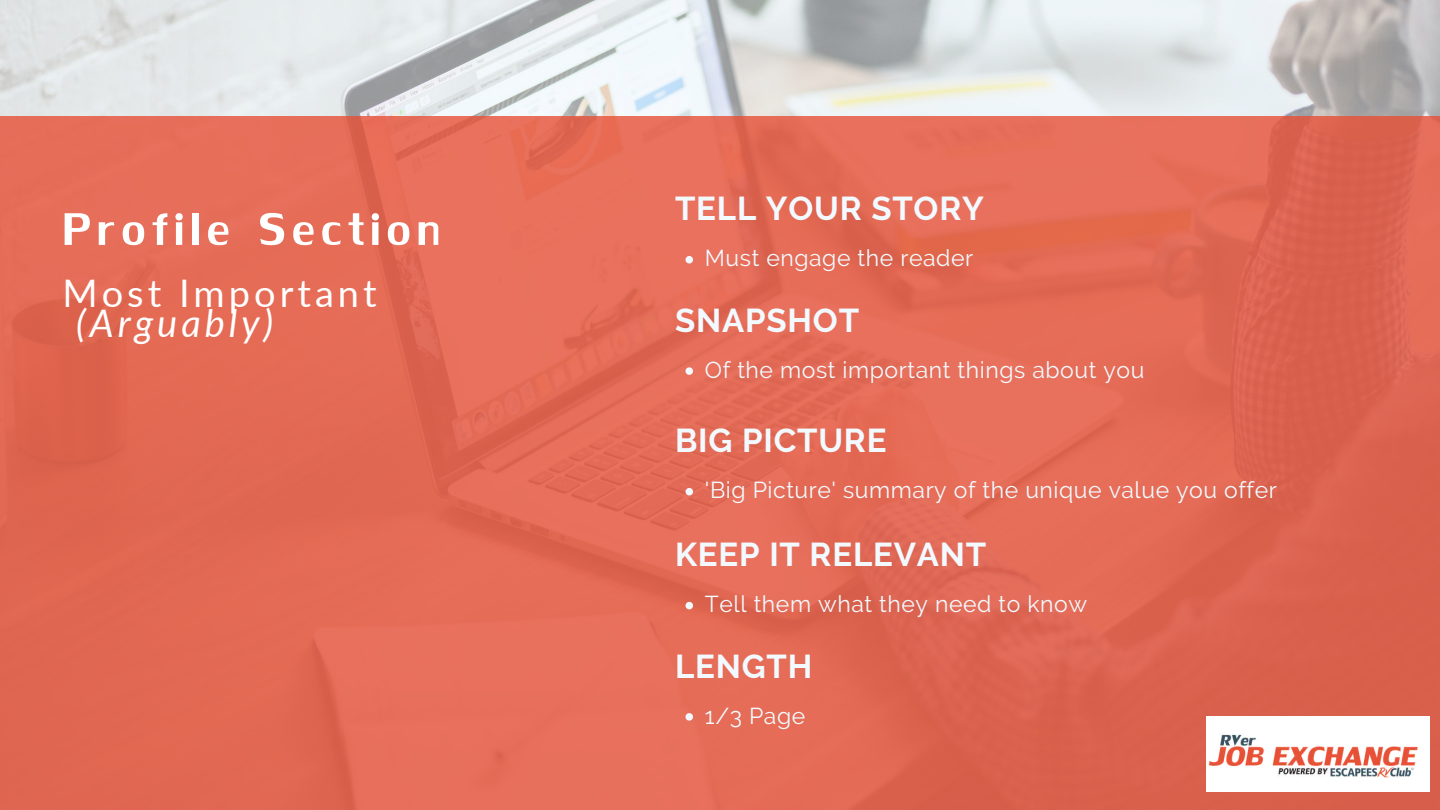
<style>
.page{position:relative;width:1440px;height:810px;background:#fff}
.page>*{position:absolute;margin:0;border:0;box-sizing:border-box;transform-origin:0 0}
.t1{font:68px "Lily UPC";letter-spacing:.105em;color:#fff}
.t2{font:38px "Lato";letter-spacing:.105em;color:#fff}
.t3{font:italic 38px "Lato";letter-spacing:.105em;color:#fff}
.t4{font:700 33px "Raleway";letter-spacing:.025em;color:#f2faff}
.t5{font:23px "Raleway";letter-spacing:.025em;color:#f2faff}
</style>
<div class="page">
<img style="left:0;top:0;width:1440px;height:116px">
<div style="left:0;top:116px;width:1440px;height:694px;background:#e46b55"></div>
<svg style="left:686px;top:713px;width:7px;height:8px"></svg>
<svg style="left:686px;top:488px;width:7px;height:7px"></svg>
<svg style="left:686px;top:602px;width:7px;height:7px"></svg>
<svg style="left:686px;top:256px;width:7px;height:7px"></svg>
<svg style="left:686px;top:367px;width:7px;height:8px"></svg>
<div style="left:1206px;top:717px;width:223px;height:75px;background:#fff"></div>
<img style="left:1208px;top:734px;width:210px;height:44px">
<h1 class="t1" style="left:62px;top:198px;width:379px">Profile Section</h1>
<h2 class="t2" style="left:62px;top:270px;width:316px">Most Important</h2>
<h2 class="t3" style="left:76px;top:300px;width:199px">(Arguably)</h2>
<h3 class="t4" style="left:675px;top:189px;width:310px">TELL YOUR STORY</h3>
<p class="t5" style="left:705px;top:245px;width:270px">Must engage the reader</p>
<h3 class="t4" style="left:675px;top:301px;width:186px">SNAPSHOT</h3>
<p class="t5" style="left:705px;top:356px;width:441px">Of the most important things about you</p>
<h3 class="t4" style="left:675px;top:421px;width:213px">BIG PICTURE</h3>
<p class="t5" style="left:705px;top:477px;width:573px">'Big Picture' summary of the unique value you offer</p>
<h3 class="t4" style="left:675px;top:535px;width:313px">KEEP IT RELEVANT</h3>
<p class="t5" style="left:705px;top:591px;width:384px">Tell them what they need to know</p>
<h3 class="t4" style="left:675px;top:647px;width:139px">LENGTH</h3>
<p class="t5" style="left:705px;top:702px;width:102px">1/3 Page</p>
</div>
